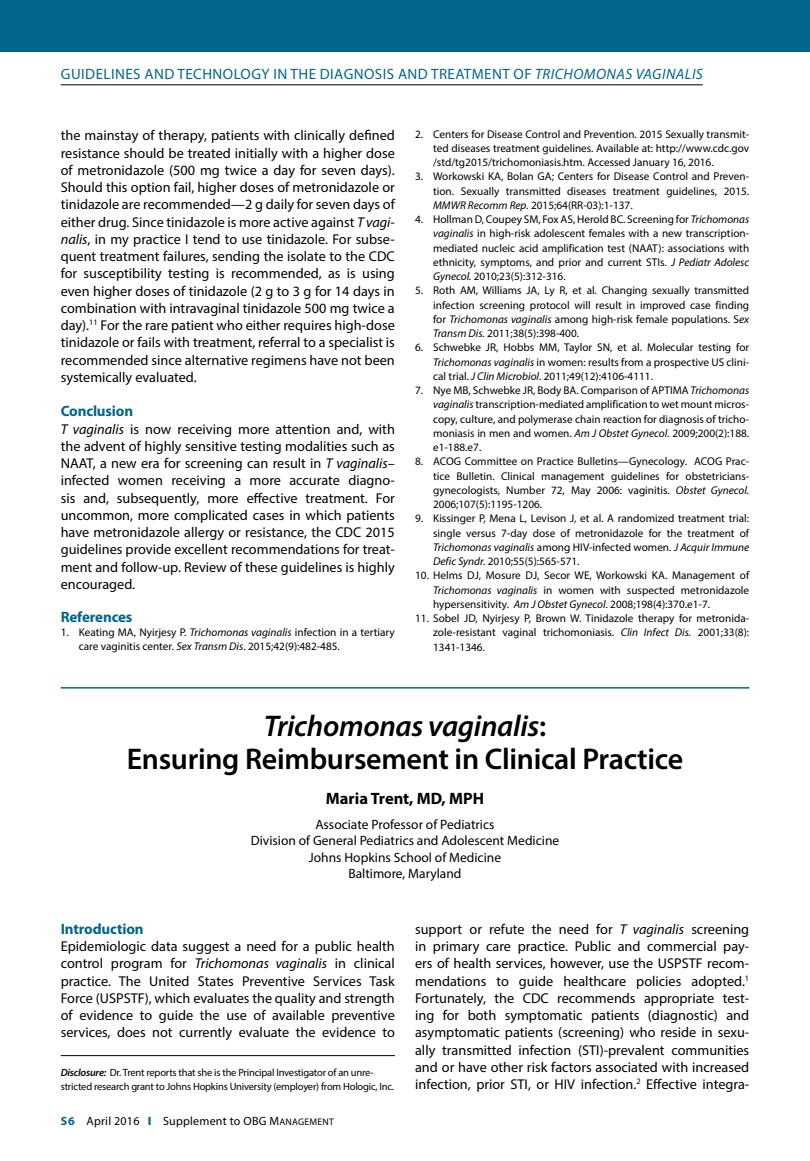
<style>
.page{position:relative;width:810px;height:1161px;background:#fff}
.page>*{position:absolute;margin:0;border:0;box-sizing:border-box;transform-origin:0 0}
.t1{font:600 30px/33px "Myriad Pro";letter-spacing:-.01em;color:#000;text-align:center}
.t2{font:700 16.5px "Myriad Pro";color:#000}
.t3{font:15px "Myriad Pro";letter-spacing:.03em;color:#00668b}
.t4{font:700 15px "Myriad Pro";letter-spacing:-.01em;color:#00668b}
.t5{font:14.25px/17.2px "Myriad Pro";color:#000;text-align:justify}
.t6{font:13.5px/16.5px "Myriad Pro";color:#000;text-align:center}
.t7{font:12px "Myriad Pro";letter-spacing:.02em;color:#000}
.t8{font:11.25px/14.2px "Myriad Pro";color:#000;text-align:justify}
.t9{font:10.5px/13.5px "Myriad Pro";letter-spacing:-.02em;color:#000}
.s1{font-style:italic}
.s2{font-weight:600;font-style:italic}
.s3{font-weight:700;color:#00668b}
.s4{font-weight:900;color:#00668b}
.s5{font-family:"Myriad Pro Regular SC800"}
.s6{font-family:"Myriad Pro Regular SC800";font-size:9.6px}
</style>
<div class="page">
<div style="left:0;top:0;width:810px;height:52px;background:#00668b"></div>
<hr style="left:61px;top:85px;width:642px;height:1px;background:#000">
<hr style="left:61px;top:687px;width:688px;height:2px;background:#00668b">
<hr style="left:61px;top:1055px;width:334px;height:1px;background:#000">
<h3 class="t3" style="left:61px;top:65px;width:644px">GUIDELINES AND TECHNOLOGY IN THE DIAGNOSIS AND TREATMENT OF <span class="s1">TRICHOMONAS VAGINALIS</span></h3>
<p class="t5" style="left:61px;top:127px;width:336px">the mainstay of therapy, patients with clinically defined resistance should be treated initially with a higher dose of metronidazole (500 mg twice a day for seven days).<br>Should this option fail, higher doses of metronidazole or tinidazole are recommended—2 g daily for seven days of either drug. Since tinidazole is more active against <span class="s1">T vagi&shy;nalis</span>, in my practice I tend to use tinidazole. For subse&shy;quent treatment failures, sending the isolate to the CDC for susceptibility testing is recommended, as is using even higher doses of tinidazole (2 g to 3 g for 14 days in combination with intravaginal tinidazole 500 mg twice a day).<sup>11</sup> For the rare patient who either requires high-dose tinidazole or fails with treatment, referral to a specialist is recommended since alternative regimens have not been systemically evaluated.</p>
<h3 class="t4" style="left:61px;top:401px;width:74px">Conclusion</h3>
<p class="t5" style="left:61px;top:420px;width:336px"><span class="s1">T vaginalis</span> is now receiving more attention and, with the advent of highly sensitive testing modalities such as NAAT, a new era for screening can result in <span class="s1">T vaginalis</span>– infected women receiving a more accurate diagno&shy;sis and, subsequently, more effective treatment. For uncommon, more complicated cases in which patients have metronidazole allergy or resistance, the CDC 2015 guidelines provide excellent recommendations for treat&shy;ment and follow-up. Review of these guidelines is highly encouraged.</p>
<h3 class="t4" style="left:61px;top:607px;width:73px">References</h3>
<p class="t8" style="left:79px;top:625px;width:318px;text-indent:-18px">1. Keating MA, Nyirjesy P. <span class="s1">Trichomonas vaginalis</span> infection in a tertiary care vaginitis center. <span class="s1">Sex Transm Dis</span>. 2015;42(9):482-485.</p>
<p class="t8" style="left:433px;top:126px;width:318px;text-indent:-18px">2. Centers for Disease Control and Prevention. 2015 Sexually transmit&shy;ted diseases treatment guidelines. Available at: http://www.cdc.gov /std/tg2015/trichomoniasis.htm. Accessed January 16, 2016.</p>
<p class="t8" style="left:433px;top:169px;width:318px;text-indent:-18px">3. Workowski KA, Bolan GA; Centers for Disease Control and Preven&shy;tion. Sexually transmitted diseases treatment guidelines, 2015.<br><span class="s1">MMWR Recomm Rep.</span> 2015;64(RR-03):1-137.</p>
<p class="t8" style="left:433px;top:212px;width:318px;text-indent:-18px">4. Hollman D, Coupey SM, Fox AS, Herold BC. Screening for <span class="s1">Trichomonas vaginalis</span> in high-risk adolescent females with a new transcription&shy;mediated nucleic acid amplification test (NAAT): associations with ethnicity, symptoms, and prior and current STIs. <span class="s1">J Pediatr Adolesc Gynecol.</span> 2010;23(5):312-316.</p>
<p class="t8" style="left:433px;top:283px;width:318px;text-indent:-18px">5. Roth AM, Williams JA, Ly R, et al. Changing sexually transmitted infection screening protocol will result in improved case finding for <span class="s1">Trichomonas vaginalis</span> among high-risk female populations. S<span class="s1">ex Transm Dis.</span> 2011;38(5):398-400.</p>
<p class="t8" style="left:433px;top:340px;width:318px;text-indent:-18px">6. Schwebke JR, Hobbs MM, Taylor SN, et al. Molecular testing for <span class="s1">Trichomonas vaginalis</span> in women: results from a prospective US clini&shy;cal trial. <span class="s1">J Clin Microbiol</span>. 2011;49(12):4106-4111.</p>
<p class="t8" style="left:433px;top:383px;width:318px;text-indent:-18px">7. Nye MB, Schwebke JR, Body BA. Comparison of APTIMA <span class="s1">Trichomonas vaginalis</span> transcription-mediated amplification to wet mount micros&shy;copy, culture, and polymerase chain reaction for diagnosis of tricho&shy;moniasis in men and women. <span class="s1">Am J Obstet Gynecol</span>. 2009;200(2):188. e1-188.e7.</p>
<p class="t8" style="left:433px;top:454px;width:318px;text-indent:-18px">8. ACOG Committee on Practice Bulletins—Gynecology. ACOG Prac&shy;tice Bulletin. Clinical management guidelines for obstetricians&shy;gynecologists, Number 72, May 2006: vaginitis. <span class="s1">Obstet Gynecol.<br></span>2006;107(5):1195-1206.</p>
<p class="t8" style="left:433px;top:511px;width:318px;text-indent:-18px">9. Kissinger P, Mena L, Levison J, et al. A randomized treatment trial: single versus 7-day dose of metronidazole for the treatment of <span class="s1">Trichomonas vaginalis</span> among HIV-infected women. <span class="s1">J Acquir Immune Defic Syndr.</span> 2010;55(5):565-571.</p>
<p class="t8" style="left:433px;top:568px;width:318px;text-indent:-18px">10. Helms DJ, Mosure DJ, Secor WE, Workowski KA. Management of <span class="s1">Trichomonas vaginalis</span> in women with suspected metronidazole hypersensitivity. <span class="s1">Am J Obstet Gynecol</span>. 2008;198(4):370.e1-7.</p>
<p class="t8" style="left:433px;top:611px;width:318px;text-indent:-18px">11. Sobel JD, Nyirjesy P, Brown W. Tinidazole therapy for metronida&shy;zole-resistant vaginal trichomoniasis. <span class="s1">Clin Infect Dis.</span> 2001;33(8):<br>1341-1346.</p>
<h1 class="t1" style="left:127px;top:709px;width:558px"><span class="s1">Trichomonas vaginalis</span>:<br>Ensuring Reimbursement in Clinical Practice</h1>
<h2 class="t2" style="left:326px;top:788px;width:160px">Maria Trent, MD, MPH</h2>
<p class="t6" style="left:251px;top:816px;width:310px">Associate Professor of Pediatrics<br>Division of General Pediatrics and Adolescent Medicine Johns Hopkins School of Medicine<br>Baltimore, Maryland</p>
<h3 class="t4" style="left:61px;top:919px;width:84px">Introduction</h3>
<p class="t5" style="left:61px;top:937px;width:336px">Epidemiologic data suggest a need for a public health control program for <span class="s1">Trichomonas vaginalis</span> in clinical practice. The United States Preventive Services Task Force (USPSTF), which evaluates the quality and strength of evidence to guide the use of available preventive services, does not currently evaluate the evidence to</p>
<p class="t9" style="left:61px;top:1066px;width:335px"><span class="s2">Disclosure:</span> Dr. Trent reports that she is the Principal Investigator of an unre&shy;stricted research grant to Johns Hopkins University (employer) from Hologic, Inc.</p>
<p class="t7" style="left:61px;top:1114px;width:274px"><span class="s3">S6</span> April 2016 <span class="s4">I</span> Supplement to OBG <span class="s5">M</span><span class="s6">ANAGEMENT</span></p>
<p class="t5" style="left:415px;top:920px;width:336px">support or refute the need for <span class="s1">T vaginalis</span> screening in primary care practice. Public and commercial pay&shy;ers of health services, however, use the USPSTF recom&shy;mendations to guide healthcare policies adopted.<sup>1<br></sup>Fortunately, the CDC recommends appropriate test&shy;ing for both symptomatic patients (diagnostic) and asymptomatic patients (screening) who reside in sexu&shy;ally transmitted infection (STI)-prevalent communities and or have other risk factors associated with increased infection, prior STI, or HIV infection.<sup>2</sup> Effective integra-</p>
</div>
